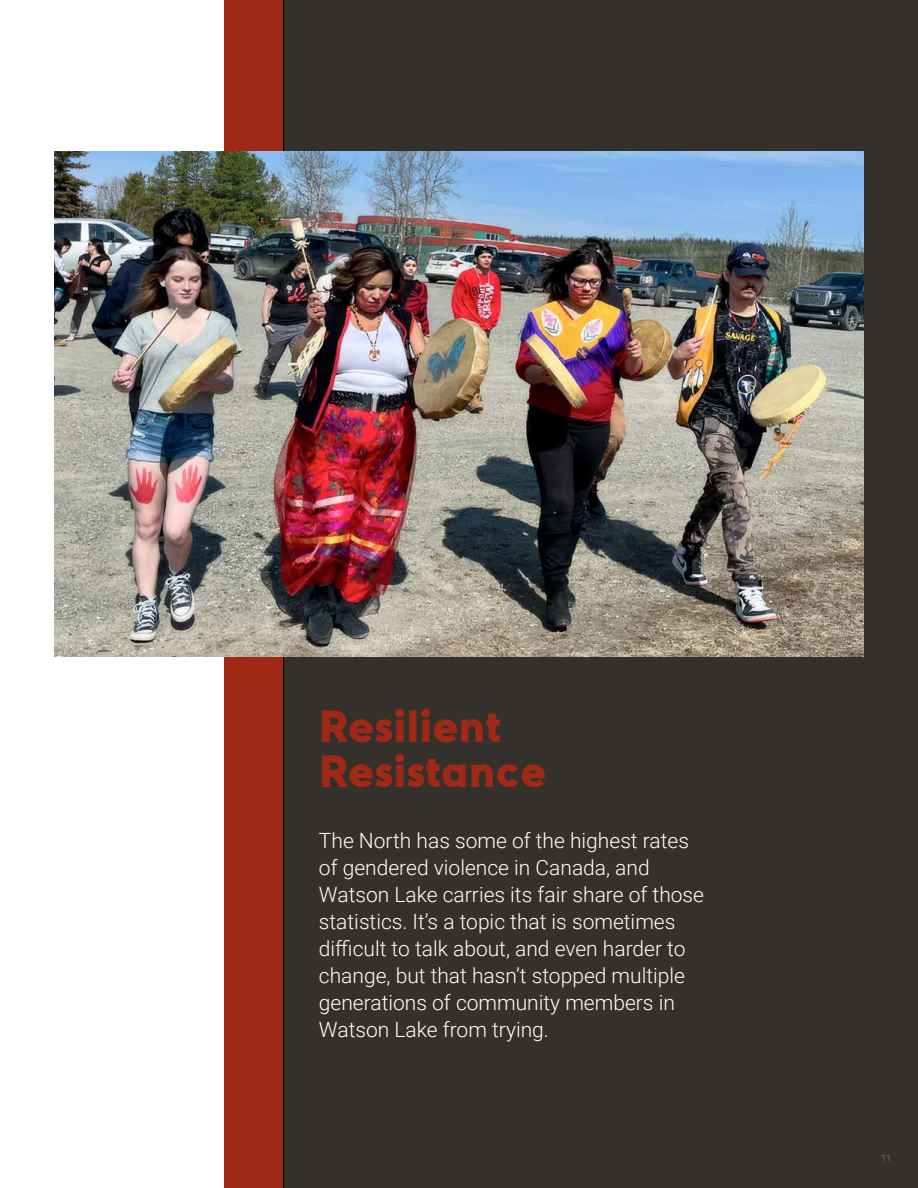
<style>
.page{position:relative;width:918px;height:1188px;background:#fff}
.page>*{position:absolute;margin:0;border:0;box-sizing:border-box;transform-origin:0 0}
.t1{font:900 45px/45px "Everest Pro";color:#a02816}
.t2{font:300 21px/27px "Roboto";color:#fff}
.t3{font:9px "Everest Pro";color:#786658}
</style>
<div class="page">
<div style="left:283px;top:0;width:635px;height:1188px;background:#34302b"></div>
<div style="left:224px;top:0;width:59px;height:1188px;background:#a02816"></div>
<img style="left:54px;top:151px;width:810px;height:506px">
<h1 class="t1" style="left:319px;top:701px;width:229px">Resilient<br>Resistance</h1>
<p class="t2" style="left:319px;top:826px;width:387px">The North has some of the highest rates of gendered violence in Canada, and Watson Lake carries its fair share of those statistics. It’s a topic that is sometimes difficult to talk about, and even harder to change, but that hasn’t stopped multiple generations of community members in Watson Lake from trying.</p>
<p class="t3" style="left:881px;top:1151px;width:12px">11</p>
</div>
